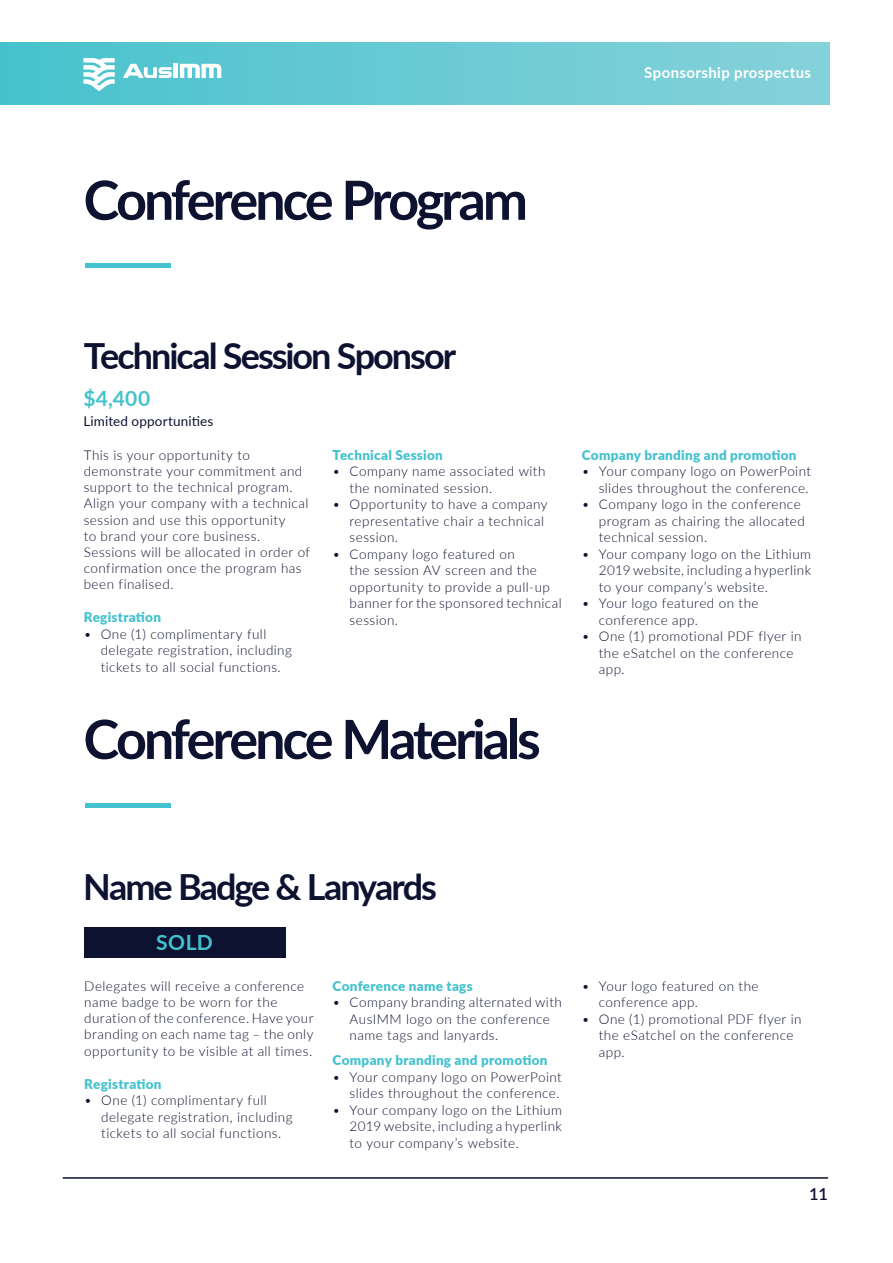
<style>
.page{position:relative;width:893px;height:1263px;background:#fff}
.page>*{position:absolute;margin:0;border:0;box-sizing:border-box;transform-origin:0 0}
.t1{font:700 54px "Lato";letter-spacing:-.06em;color:#0e1231}
.t2{font:700 54px "Lato";color:#44c2ce}
.t3{font:700 36px "Lato";letter-spacing:-.055em;color:#0e1231}
.t4{font:700 21px "Lato";letter-spacing:.02em;color:#44c2ce}
.t5{font:600 16.5px "Lato";color:#0e1231}
.t6{font:700 15px "Lato";letter-spacing:.025em;color:#fff}
.t7{font:300 13.5px/16.5px "Lato";letter-spacing:.035em;color:#0e1231}
.t8{font:900 13.5px "Lato";letter-spacing:.02em;color:#44c2ce}
.t9{font:13.5px "Lato";letter-spacing:.01em;color:#0e1231}
</style>
<div class="page">
<div style="left:84px;top:927px;width:201px;height:31px;background:#0e1231"></div>
<div style="left:0;top:43px;width:829px;height:61px;background:linear-gradient(to right,#48c2ce,#87d1d9)"></div>
<svg style="left:180px;top:64px;width:41px;height:14px"></svg>
<hr style="left:174px;top:64px;width:4px;height:14px;background:#fff">
<svg style="left:123px;top:64px;width:49px;height:14px"></svg>
<svg style="left:83px;top:58px;width:32px;height:33px"></svg>
<hr style="left:63px;top:1177px;width:765px;height:2px;background:#0e1231">
<p class="t6" style="left:644px;top:61px;width:168px">Sponsorship prospectus</p>
<h1 class="t1" style="left:84px;top:160px;width:446px">Conference Program</h1>
<h1 class="t2" style="left:84px;top:201px;width:90px">____</h1>
<h2 class="t3" style="left:84px;top:329px;width:374px">Technical Session Sponsor</h2>
<h3 class="t4" style="left:83px;top:383px;width:68px">$4,400</h3>
<p class="t9" style="left:83px;top:412px;width:131px">Limited opportunities</p>
<p class="t7" style="left:84px;top:446px;width:228px">This is your opportunity to demonstrate your commitment and support to the technical program.<br>Align your company with a technical session and use this opportunity<br>to brand your core business.<br>Sessions will be allocated in order of confirmation once the program has been finalised.</p>
<p class="t8" style="left:84px;top:607px;width:79px">Registration</p>
<p class="t7" style="left:101px;top:625px;width:193px;text-indent:-17px">• One (1) complimentary full delegate registration, including tickets to all social functions.</p>
<p class="t8" style="left:332px;top:445px;width:112px">Technical Session</p>
<p class="t7" style="left:349px;top:463px;width:198px;text-indent:-17px">• Company name associated with the nominated session.</p>
<p class="t7" style="left:349px;top:496px;width:200px;text-indent:-17px">• Opportunity to have a company representative chair a technical session.</p>
<p class="t7" style="left:349px;top:545px;width:214px;text-indent:-17px">• Company logo featured on<br>the session AV screen and the opportunity to provide a pull-up banner for the sponsored technical session.</p>
<h1 class="t1" style="left:83px;top:699px;width:459px">Conference Materials</h1>
<h1 class="t2" style="left:84px;top:740px;width:90px">____</h1>
<p class="t8" style="left:582px;top:445px;width:216px">Company branding and promotion</p>
<p class="t7" style="left:582px;top:463px;width:231px;text-align:right">• Your company logo on PowerPoint slides throughout the conference.</p>
<p class="t7" style="left:599px;top:496px;width:207px;text-indent:-17px">• Company logo in the conference program as chairing the allocated technical session.</p>
<p class="t7" style="left:599px;top:545px;width:214px;text-align:justify;text-indent:-17px">• Your company logo on the Lithium 2019 website, including a hyperlink to your company’s website.</p>
<p class="t7" style="left:599px;top:595px;width:161px;text-indent:-17px">• Your logo featured on the conference app.</p>
<p class="t7" style="left:599px;top:628px;width:204px;text-indent:-17px">• One (1) promotional PDF flyer in the eSatchel on the conference app.</p>
<h2 class="t3" style="left:83px;top:860px;width:355px">Name Badge &amp; Lanyards</h2>
<h3 class="t4" style="left:156px;top:927px;width:58px">SOLD</h3>
<p class="t7" style="left:84px;top:977px;width:231px">Delegates will receive a conference name badge to be worn for the duration of the conference. Have your branding on each name tag – the only opportunity to be visible at all times.</p>
<p class="t8" style="left:84px;top:1073px;width:79px">Registration</p>
<p class="t7" style="left:101px;top:1091px;width:193px;text-indent:-17px">• One (1) complimentary full delegate registration, including tickets to all social functions.</p>
<p class="t8" style="left:333px;top:976px;width:142px">Conference name tags</p>
<p class="t7" style="left:350px;top:993px;width:214px;text-indent:-17px">• Company branding alternated with<br>AusIMM logo on the conference name tags and lanyards.</p>
<p class="t8" style="left:333px;top:1050px;width:216px">Company branding and promotion</p>
<p class="t7" style="left:333px;top:1068px;width:231px;text-align:right">• Your company logo on PowerPoint slides throughout the conference.</p>
<p class="t7" style="left:350px;top:1101px;width:214px;text-align:justify;text-indent:-17px">• Your company logo on the Lithium 2019 website, including a hyperlink to your company’s website.</p>
<p class="t7" style="left:599px;top:977px;width:161px;text-indent:-17px">• Your logo featured on the conference app.</p>
<p class="t7" style="left:599px;top:1010px;width:204px;text-indent:-17px">• One (1) promotional PDF flyer in the eSatchel on the conference app.</p>
<p class="t5" style="left:809px;top:1182px;width:21px">11</p>
</div>
